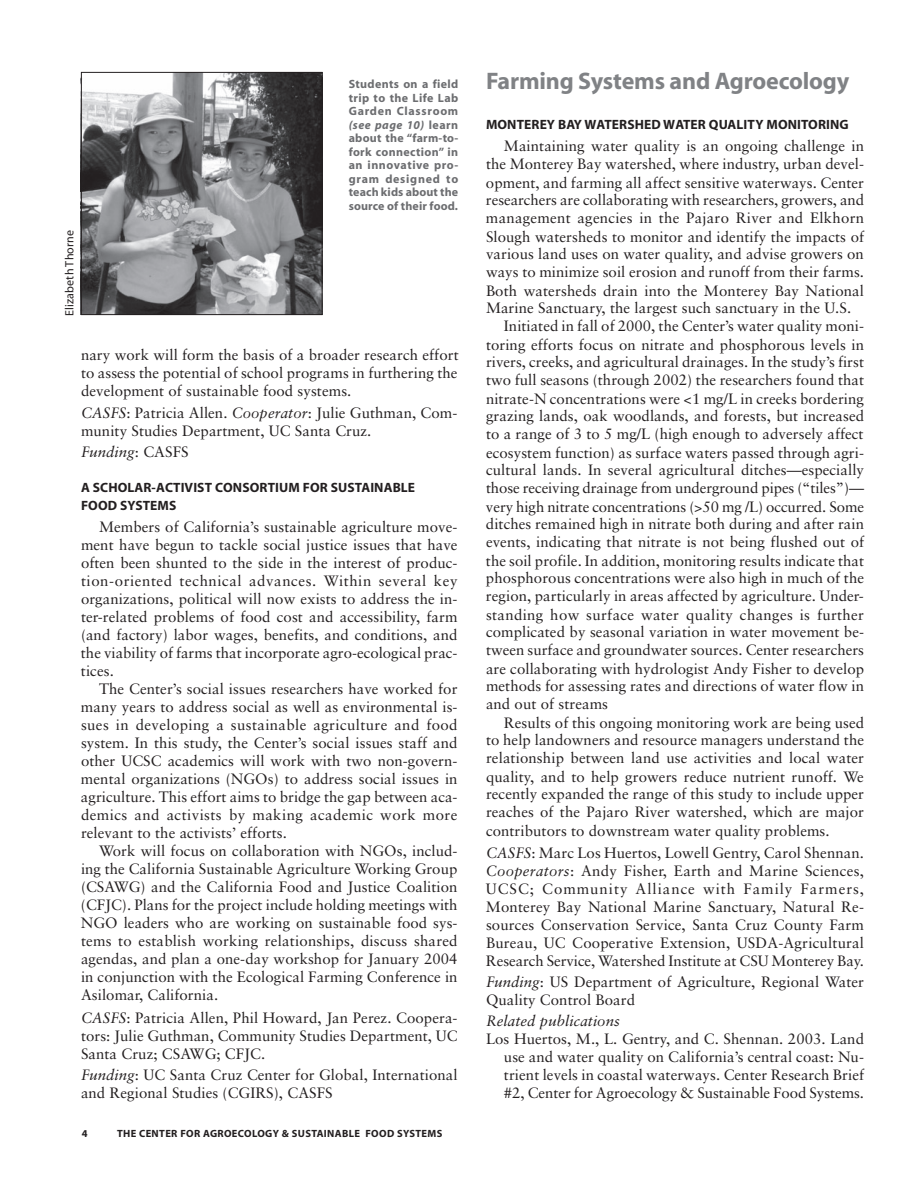
<style>
.page{position:relative;width:918px;height:1188px;background:#fff}
.page>*{position:absolute;margin:0;border:0;box-sizing:border-box;transform-origin:0 0}
.t1{font:700 24px "Myriad";letter-spacing:-.005em;color:#808285}
.t2{font:15px/18px "Sabon";letter-spacing:.005em;color:#231f20;text-align:justify}
.t3{font:15px "Sabon";letter-spacing:.025em;color:#231f20}
.t4{font:italic 15px "Sabon";letter-spacing:.005em;color:#231f20}
.t5{font:700 13.5px/18px "Myriad";letter-spacing:.01em;color:#231f20}
.t6{font:700 12px/13.5px "Myriad";letter-spacing:.01em;color:#6c6d70;text-align:justify}
.t7{font:12px "Myriad";letter-spacing:.01em;color:#231f20}
.t8{font:700 10.5px "Myriad";letter-spacing:.035em;color:#231f20}
.s1{font-style:italic}
.s2{font-style:normal}
</style>
<div class="page">
<img style="left:83px;top:74px;width:238px;height:239px">
<div style="left:81px;top:72px;width:242px;height:243px;border:1px solid #231f20"></div>
<p class="t7" style="left:64px;top:316px;width:87px;rotate:-90deg">Elizabeth Thorne</p>
<p class="t6" style="left:349px;top:78px;width:111px">Students on a field trip to the Life Lab Garden Classroom <span class="s1">(see page 10)</span> learn about the “farm-to&shy;fork connection” in an innovative pro&shy;gram designed to teach kids about the source of their food.</p>
<p class="t2" style="left:81px;top:345px;width:379px">nary work will form the basis of a broader research effort to assess the potential of school programs in furthering the development of sustainable food systems.</p>
<p class="t2" style="left:81px;top:404px;width:378px"><span class="s1">CASFS</span>: Patricia Allen. <span class="s1">Cooperator</span>: Julie Guthman, Com&shy;munity Studies Department, UC Santa Cruz.</p>
<p class="t4" style="left:81px;top:443px;width:109px">Funding<span class="s2">: CASFS</span></p>
<p class="t5" style="left:81px;top:479px;width:336px">A SCHOLAR-ACTIVIST CONSORTIUM FOR SUSTAINABLE<br>FOOD SYSTEMS</p>
<p class="t2" style="left:81px;top:518px;width:378px;text-indent:18px">Members of California’s sustainable agriculture move&shy;ment have begun to tackle social justice issues that have often been shunted to the side in the interest of produc&shy;tion-oriented technical advances. Within several key organizations, political will now exists to address the in&shy;ter-related problems of food cost and accessibility, farm (and factory) labor wages, benefits, and conditions, and the viability of farms that incorporate agro-ecological prac&shy;tices.</p>
<p class="t2" style="left:81px;top:680px;width:378px;text-indent:18px">The Center’s social issues researchers have worked for many years to address social as well as environmental is&shy;sues in developing a sustainable agriculture and food system. In this study, the Center’s social issues staff and other UCSC academics will work with two non-govern&shy;mental organizations (NGOs) to address social issues in agriculture. This effort aims to bridge the gap between aca&shy;demics and activists by making academic work more relevant to the activists’ efforts.</p>
<p class="t2" style="left:81px;top:842px;width:378px;text-indent:18px">Work will focus on collaboration with NGOs, includ&shy;ing the California Sustainable Agriculture Working Group (CSAWG) and the California Food and Justice Coalition (CFJC). Plans for the project include holding meetings with NGO leaders who are working on sustainable food sys&shy;tems to establish working relationships, discuss shared agendas, and plan a one-day workshop for January 2004 in conjunction with the Ecological Farming Conference in Asilomar, California.</p>
<p class="t2" style="left:81px;top:1008px;width:378px"><span class="s1">CASFS</span>: Patricia Allen, Phil Howard, Jan Perez. Coopera&shy;tors: Julie Guthman, Community Studies Department, UC Santa Cruz; CSAWG; CFJC.</p>
<p class="t2" style="left:81px;top:1065px;width:378px"><span class="s1">Funding</span>: UC Santa Cruz Center for Global, International and Regional Studies (CGIRS), CASFS</p>
<p class="t8" style="left:82px;top:1128px;width:7px">4</p>
<p class="t8" style="left:117px;top:1128px;width:327px">THE CENTER FOR AGROECOLOGY &amp; SUSTAINABLE FOOD SYSTEMS</p>
<h1 class="t1" style="left:486px;top:68px;width:365px">Farming Systems and Agroecology</h1>
<p class="t5" style="left:486px;top:116px;width:364px">MONTEREY BAY WATERSHED WATER QUALITY MONITORING</p>
<p class="t2" style="left:504px;top:137px;width:362px">Maintaining water quality is an ongoing challenge in</p>
<p class="t2" style="left:486px;top:155px;width:380px">the Monterey Bay watershed, where industry, urban devel-</p>
<p class="t2" style="left:486px;top:173px;width:380px">opment, and farming all affect sensitive waterways. Center</p>
<p class="t2" style="left:486px;top:191px;width:380px">researchers are collaborating with researchers, growers, and</p>
<p class="t2" style="left:486px;top:209px;width:380px">management agencies in the Pajaro River and Elkhorn</p>
<p class="t2" style="left:486px;top:227px;width:380px">Slough watersheds to monitor and identify the impacts of</p>
<p class="t2" style="left:486px;top:245px;width:379px">various land uses on water quality, and advise growers on</p>
<p class="t2" style="left:486px;top:263px;width:380px">ways to minimize soil erosion and runoff from their farms.</p>
<p class="t2" style="left:486px;top:281px;width:380px">Both watersheds drain into the Monterey Bay National</p>
<p class="t2" style="left:486px;top:299px;width:367px">Marine Sanctuary, the largest such sanctuary in the U.S.</p>
<p class="t2" style="left:504px;top:317px;width:362px">Initiated in fall of 2000, the Center’s water quality moni-</p>
<p class="t2" style="left:486px;top:335px;width:380px">toring efforts focus on nitrate and phosphorous levels in</p>
<p class="t2" style="left:486px;top:353px;width:380px">rivers, creeks, and agricultural drainages. In the study’s first</p>
<p class="t2" style="left:486px;top:371px;width:380px">two full seasons (through 2002) the researchers found that</p>
<p class="t2" style="left:486px;top:389px;width:380px">nitrate-N concentrations were &lt;1 mg/L in creeks bordering</p>
<p class="t2" style="left:486px;top:407px;width:380px">grazing lands, oak woodlands, and forests, but increased</p>
<p class="t2" style="left:486px;top:425px;width:379px">to a range of 3 to 5 mg/L (high enough to adversely affect</p>
<p class="t2" style="left:486px;top:443px;width:380px">ecosystem function) as surface waters passed through agri-</p>
<p class="t2" style="left:486px;top:461px;width:380px">cultural lands. In several agricultural ditches—especially</p>
<p class="t2" style="left:486px;top:479px;width:380px">those receiving drainage from underground pipes (“tiles”)—</p>
<p class="t2" style="left:486px;top:497px;width:380px">very high nitrate concentrations (&gt;50 mg /L) occurred. Some</p>
<p class="t2" style="left:486px;top:515px;width:380px">ditches remained high in nitrate both during and after rain</p>
<p class="t2" style="left:486px;top:533px;width:380px">events, indicating that nitrate is not being flushed out of</p>
<p class="t2" style="left:486px;top:551px;width:380px">the soil profile. In addition, monitoring results indicate that</p>
<p class="t2" style="left:486px;top:569px;width:380px">phosphorous concentrations were also high in much of the</p>
<p class="t2" style="left:486px;top:587px;width:379px">region, particularly in areas affected by agriculture. Under-</p>
<p class="t3" style="left:486px;top:605px;width:380px">standing how surface water quality changes is further</p>
<p class="t2" style="left:486px;top:623px;width:380px">complicated by seasonal variation in water movement be-</p>
<p class="t2" style="left:486px;top:641px;width:380px">tween surface and groundwater sources. Center researchers</p>
<p class="t2" style="left:486px;top:659px;width:380px">are collaborating with hydrologist Andy Fisher to develop</p>
<p class="t2" style="left:486px;top:677px;width:380px">methods for assessing rates and directions of water flow in</p>
<p class="t2" style="left:486px;top:695px;width:124px">and out of streams</p>
<p class="t2" style="left:504px;top:713px;width:362px">Results of this ongoing monitoring work are being used</p>
<p class="t2" style="left:486px;top:731px;width:380px">to help landowners and resource managers understand the</p>
<p class="t2" style="left:486px;top:749px;width:380px">relationship between land use activities and local water</p>
<p class="t2" style="left:486px;top:767px;width:379px">quality, and to help growers reduce nutrient runoff. We</p>
<p class="t2" style="left:486px;top:785px;width:380px">recently expanded the range of this study to include upper</p>
<p class="t2" style="left:486px;top:803px;width:380px">reaches of the Pajaro River watershed, which are major</p>
<p class="t2" style="left:486px;top:821px;width:345px">contributors to downstream water quality problems.</p>
<p class="t2" style="left:486px;top:844px;width:380px"><span class="s1">CASFS</span>: Marc Los Huertos, Lowell Gentry, Carol Shennan.<br><span class="s1">Cooperators</span>: Andy Fisher, Earth and Marine Sciences, UCSC; Community Alliance with Family Farmers, Monterey Bay National Marine Sanctuary, Natural Re&shy;sources Conservation Service, Santa Cruz County Farm Bureau, UC Cooperative Extension, USDA-Agricultural Research Service, Watershed Institute at CSU Monterey Bay.</p>
<p class="t2" style="left:486px;top:973px;width:380px"><span class="s1">Funding</span>: US Department of Agriculture, Regional Water<br>Quality Control Board</p>
<p class="t4" style="left:486px;top:1012px;width:135px">Related publications</p>
<p class="t2" style="left:504px;top:1030px;width:362px;text-indent:-18px">Los Huertos, M., L. Gentry, and C. Shennan. 2003. Land use and water quality on California’s central coast: Nu&shy;trient levels in coastal waterways. Center Research Brief #2, Center for Agroecology &amp; Sustainable Food Systems.</p>
</div>
